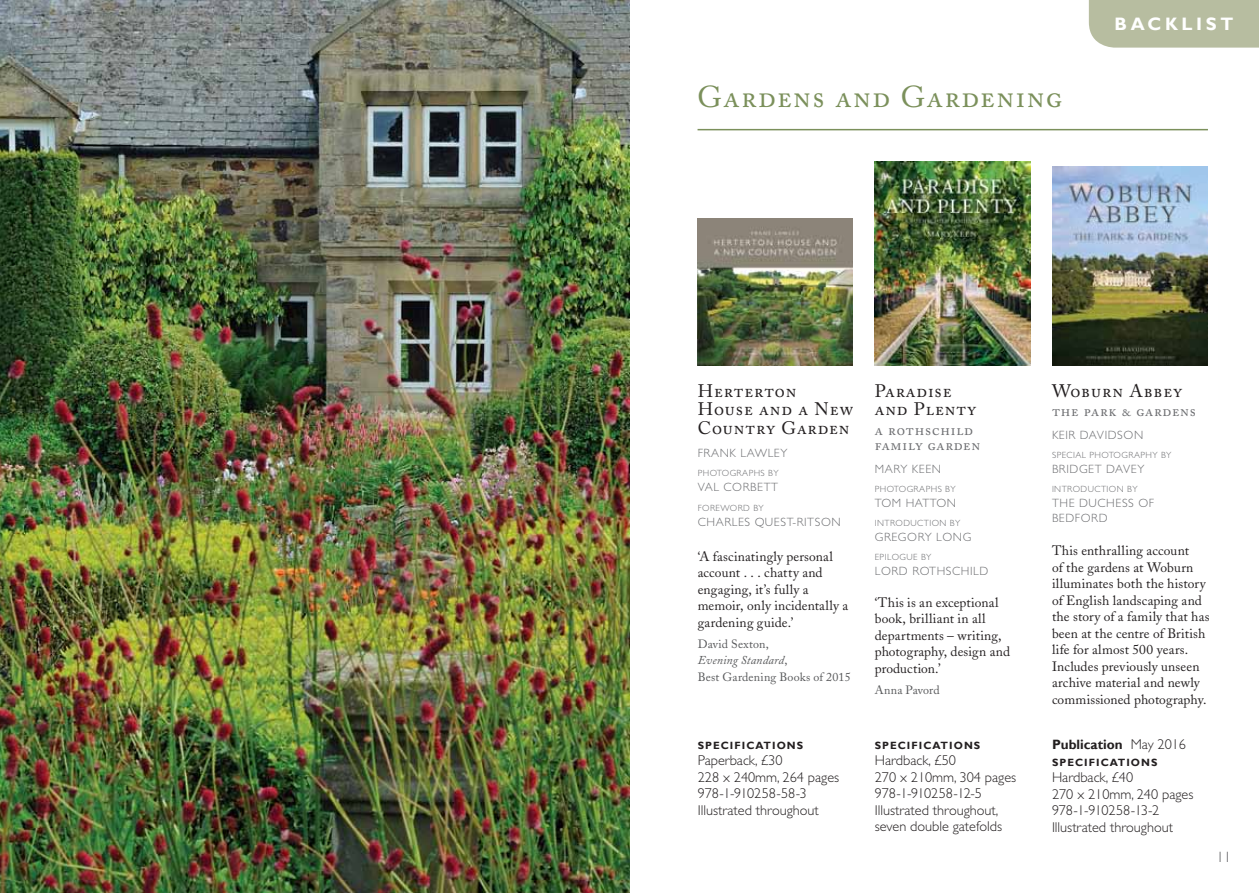
<style>
.page{position:relative;width:1259px;height:893px;background:#fff}
.page>*{position:absolute;margin:0;border:0;box-sizing:border-box;transform-origin:0 0}
.t1{font:30px "Adobe Caslon Regular SC";letter-spacing:.05em;color:#7b905b}
.t2{font:18px/18.8px "Adobe Caslon Regular SC";letter-spacing:.05em;color:#231f20}
.t3{font:700 18px "Gill Sans";letter-spacing:.2em;color:#fff}
.t4{font:15px/15px "Adobe Caslon Regular SC";letter-spacing:.05em;color:#6d6e71}
.t5{font:300 15px "Gill Sans";color:#58595b}
.t6{font:300 14.25px/16.5px "Gill Sans";color:#231f20}
.t7{font:13.5px/16.5px "Adobe Caslon";letter-spacing:.01em;color:#231f20}
.t8{font:700 13.5px "Gill Sans";color:#231f20}
.t9{font:300 12px/15px "Gill Sans";letter-spacing:.05em;color:#6d6e71}
.t10{font:12px/16.5px "Adobe Caslon";letter-spacing:.015em;color:#58595b}
.t11{font:700 10.5px "Gill Sans";letter-spacing:.1em;color:#231f20}
.t12{font:300 9px "Gill Sans";letter-spacing:.05em;color:#6d6e71}
.s1{font-style:italic}
.s2{font-weight:300;font-size:14.25px}
</style>
<div class="page">
<div style="left:1089px;top:0;width:170px;height:48px;background:#b7bda0"></div>
<img style="left:1052px;top:166px;width:156px;height:199px">
<hr style="left:697px;top:129px;width:511px;height:1px;background:#7b905b">
<img style="left:698px;top:219px;width:155px;height:146px">
<img style="left:874px;top:162px;width:156px;height:203px">
<img style="left:0;top:0;width:629px;height:893px">
<h1 class="t1" style="left:697px;top:79px;width:366px">Gardens and Gardening</h1>
<h2 class="t3" style="left:1114px;top:13px;width:119px">BAC KLI ST</h2>
<h2 class="t2" style="left:698px;top:381px;width:157px">Herterton<br>House and a New<br>Country Garden</h2>
<p class="t9" style="left:698px;top:446px;width:15px">FRAN</p>
<p class="t9" style="left:729px;top:446px;width:20px">K LAWLEY</p>
<p class="t12" style="left:698px;top:468px;width:20px">PHOTOGRAP</p>
<p class="t12" style="left:753px;top:468px;width:27px">HS BY</p>
<p class="t9" style="left:698px;top:480px;width:68px">VAL CORBETT</p>
<p class="t12" style="left:698px;top:503px;width:13px">FOREWORD</p>
<p class="t12" style="left:753px;top:503px;width:12px">BY</p>
<p class="t9" style="left:698px;top:514px;width:26px">CHARLE</p>
<p class="t9" style="left:744px;top:514px;width:87px">S QUEST-RITSON</p>
<p class="t7" style="left:698px;top:548px;width:152px">‘A fascinatingly personal account . . . chatty and engaging, it’s fully a memoir, only incidentally a gardening guide.’</p>
<p class="t10" style="left:698px;top:635px;width:154px">David Sexton,<br><span class="s1">Evening Standard</span>,<br>Best Gardening Books of 2015</p>
<p class="t11" style="left:698px;top:739px;width:24px">SPECIFICATION</p>
<p class="t11" style="left:797px;top:739px;width:8px">S</p>
<p class="t6" style="left:698px;top:752px;width:143px">Paperback, £30<br>228 x 240mm, 264 pages<br>978-1-910258-58-3<br>Illustrated throughout</p>
<h2 class="t2" style="left:874px;top:381px;width:103px">Paradise and Plenty</h2>
<p class="t4" style="left:874px;top:422px;width:107px">a rothschild family garden</p>
<p class="t9" style="left:874px;top:461px;width:9px">MARY</p>
<p class="t9" style="left:912px;top:461px;width:15px">KEEN</p>
<p class="t12" style="left:874px;top:484px;width:20px">PHOTOGRAP</p>
<p class="t12" style="left:930px;top:484px;width:27px">HS BY</p>
<p class="t9" style="left:874px;top:496px;width:10px">TOM</p>
<p class="t9" style="left:905px;top:496px;width:19px">HATTON</p>
<p class="t12" style="left:874px;top:518px;width:10px">INTRODU</p>
<p class="t12" style="left:917px;top:518px;width:23px">CTION</p>
<p class="t12" style="left:950px;top:518px;width:12px">BY</p>
<p class="t9" style="left:874px;top:530px;width:10px">GREGORY</p>
<p class="t9" style="left:936px;top:530px;width:10px">LONG</p>
<p class="t12" style="left:874px;top:552px;width:20px">EPILOGUE</p>
<p class="t12" style="left:921px;top:552px;width:12px">BY</p>
<p class="t9" style="left:874px;top:564px;width:9px">LORD</p>
<p class="t9" style="left:912px;top:564px;width:9px">ROT</p>
<p class="t9" style="left:936px;top:564px;width:45px">HSCHILD</p>
<p class="t7" style="left:874px;top:594px;width:137px">‘This is an exceptional book, brilliant in all departments – writing, photography, design and production.’</p>
<p class="t10" style="left:874px;top:681px;width:66px">Anna Pavord</p>
<p class="t11" style="left:874px;top:739px;width:24px">SPECIFICATION</p>
<p class="t11" style="left:974px;top:739px;width:8px">S</p>
<p class="t6" style="left:874px;top:752px;width:143px">Hardback, £50<br>270 x 210mm, 304 pages<br>978-1-910258-12-5<br>Illustrated throughout, seven double gatefolds</p>
<h2 class="t2" style="left:1052px;top:381px;width:132px">Woburn Abbey</h2>
<p class="t4" style="left:1052px;top:403px;width:145px">the park &amp; gardens</p>
<p class="t9" style="left:1052px;top:428px;width:93px">keir davi dson</p>
<p class="t12" style="left:1052px;top:450px;width:57px">special PHOTOGRAP</p>
<p class="t12" style="left:1145px;top:450px;width:28px">Hy BY</p>
<p class="t9" style="left:1052px;top:462px;width:94px">bridget davey</p>
<p class="t12" style="left:1052px;top:484px;width:10px">INTRODU</p>
<p class="t12" style="left:1094px;top:484px;width:23px">CTION</p>
<p class="t12" style="left:1127px;top:484px;width:12px">BY</p>
<p class="t9" style="left:1052px;top:496px;width:101px">th e duch ess of bedford</p>
<p class="t7" style="left:1052px;top:543px;width:159px">This enthralling account<br>of the gardens at Woburn illuminates both the history of English landscaping and the story of a family that has been at the centre of British life for almost 500 years.<br>Includes previously unseen archive material and newly commissioned photography.</p>
<p class="t8" style="left:1052px;top:737px;width:136px">Publication <span class="s2">May 2016</span></p>
<p class="t11" style="left:1052px;top:756px;width:24px">SPECIFICATION</p>
<p class="t11" style="left:1151px;top:756px;width:8px">S</p>
<p class="t6" style="left:1052px;top:769px;width:143px">Hardback, £40<br>270 x 210mm, 240 pages<br>978-1-910258-13-2<br>Illustrated throughout</p>
<p class="t5" style="left:1216px;top:848px;width:16px">11</p>
</div>
